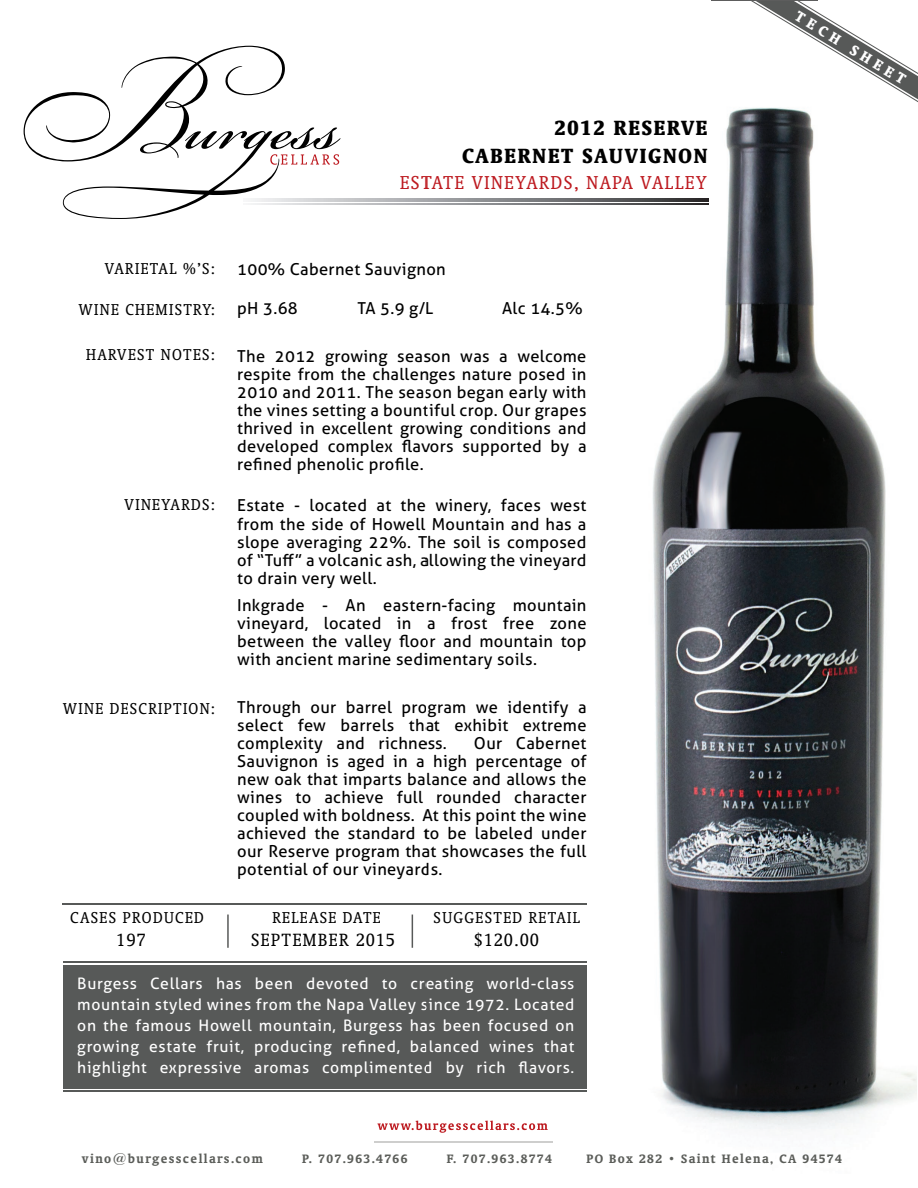
<style>
.page{position:relative;width:918px;height:1188px;background:#fff}
.page>*{position:absolute;margin:0;border:0;box-sizing:border-box;transform-origin:0 0}
.t1{font:700 condensed 23.55px/28.2px "Oranda BT";letter-spacing:.075em;color:#000;text-align:right}
.t2{font:condensed 21.3px "Oranda BT";letter-spacing:.075em;color:#bd1a20}
.t3{font:condensed 20.25px "Oranda BT";letter-spacing:.075em;color:#000}
.t4{font:condensed 18px "Oranda BT";letter-spacing:.075em;color:#000}
.t5{font:700 condensed 16.65px "Oranda BT";color:#fff}
.t6{font:16.5px/18px "Aller";letter-spacing:.02em;color:#000;text-align:justify}
.t7{font:15.75px/21px "Aller";letter-spacing:.045em;color:#fff;text-align:justify}
.t8{font:700 13.95px "Oranda BT";letter-spacing:.1em;color:#5b5d59}
.s1{font-size:12px}
</style>
<div class="page">
<svg style="left:341px;top:199px;width:269px;height:3px"></svg>
<svg style="left:341px;top:203px;width:269px;height:1px"></svg>
<svg style="left:24px;top:46px;width:317px;height:173px"></svg>
<svg style="left:377px;top:1121px;width:171px;height:12px"></svg>
<hr style="left:374px;top:1142px;width:178px;height:1px;background:#5b5d59">
<svg style="left:751px;top:1px;width:167px;height:101px"></svg>
<hr style="left:712px;top:0;width:106px;height:1px;background:#5d5d5d">
<div style="left:63px;top:965px;width:524px;height:123px;background:#575958"></div>
<hr style="left:63px;top:962px;width:524px;height:1px;background:#040605">
<hr style="left:63px;top:1090px;width:524px;height:1px;background:#040605">
<hr style="left:62px;top:903px;width:525px;height:2px;background:#040605">
<hr style="left:227px;top:915px;width:2px;height:33px;background:#040605">
<hr style="left:412px;top:915px;width:1px;height:33px;background:#040605">
<img style="left:610px;top:99px;width:307px;height:1030px">
<h1 class="t1" style="left:462px;top:113px;width:247px">2012 RESERVE<br>CABERNET SAUVIGNON</h1>
<p class="t2" style="left:400px;top:171px;width:308px">ESTATE VINEYARDS, NAPA VALLEY</p>
<p class="t4" style="left:105px;top:258px;width:112px">VARIETAL %’S:</p>
<p class="t4" style="left:78px;top:299px;width:138px">WINE CHEMISTRY:</p>
<p class="t4" style="left:86px;top:344px;width:130px">HARVEST NOTES:</p>
<p class="t4" style="left:125px;top:494px;width:92px">VINEYARDS:</p>
<p class="t4" style="left:63px;top:698px;width:154px">WINE DESCRIPTION:</p>
<p class="t6" style="left:237px;top:260px;width:210px">100% Cabernet Sauvignon</p>
<p class="t6" style="left:237px;top:299px;width:62px">pH 3.68</p>
<p class="t6" style="left:358px;top:299px;width:78px">TA 5.9 g/L</p>
<p class="t6" style="left:502px;top:299px;width:82px">Alc 14.5%</p>
<p class="t6" style="left:237px;top:347px;width:351px">The 2012 growing season was a welcome respite from the challenges nature posed in 2010 and 2011. The season began early with the vines setting a bountiful crop. Our grapes thrived in excellent growing conditions and developed complex flavors supported by a refined phenolic profile.</p>
<p class="t6" style="left:237px;top:496px;width:351px">Estate - located at the winery, faces west from the side of Howell Mountain and has a slope averaging 22%. The soil is composed of “Tuff” a volcanic ash, allowing the vineyard to drain very well.</p>
<p class="t6" style="left:237px;top:596px;width:351px">Inkgrade - An eastern-facing mountain vineyard, located in a frost free zone between the valley floor and mountain top with ancient marine sedimentary soils.</p>
<p class="t6" style="left:237px;top:698px;width:351px">Through our barrel program we identify a select few barrels that exhibit extreme complexity and richness.</p>
<p class="t6" style="left:237px;top:734px;width:351px;text-indent:237px">Our Cabernet Sauvignon is aged in a high percentage of new oak that imparts balance and allows the wines to achieve full rounded character coupled with boldness. At this point the wine achieved the standard to be labeled under our Reserve program that showcases the full potential of our vineyards.</p>
<p class="t4" style="left:70px;top:907px;width:135px">CASES PRODUCED</p>
<p class="t4" style="left:272px;top:907px;width:110px">RELEASE DATE</p>
<p class="t4" style="left:434px;top:907px;width:148px">SUGGESTED RETAIL</p>
<p class="t3" style="left:117px;top:928px;width:30px">197</p>
<p class="t3" style="left:251px;top:928px;width:145px">SEPTEMBER 2015</p>
<p class="t3" style="left:474px;top:928px;width:66px">$120.00</p>
<p class="t7" style="left:77px;top:973px;width:499px">Burgess Cellars has been devoted to creating world-class mountain styled wines from the Napa Valley since 1972. Located on the famous Howell mountain, Burgess has been focused on growing estate fruit, producing refined, balanced wines that highlight expressive aromas complimented by rich flavors.</p>
<p class="t5" style="left:802px;top:7px;width:128px;rotate:31deg">TECH SHEET</p>
<p class="t8" style="left:82px;top:1150px;width:182px">vino@burgesscellars.com</p>
<p class="t8" style="left:302px;top:1150px;width:107px">P. 707.963.4766</p>
<p class="t8" style="left:447px;top:1150px;width:106px">F. 707.963.8774</p>
<p class="t8" style="left:587px;top:1150px;width:257px">PO Box 282 <span class="s1">•</span> Saint Helena, CA 94574</p>
</div>
